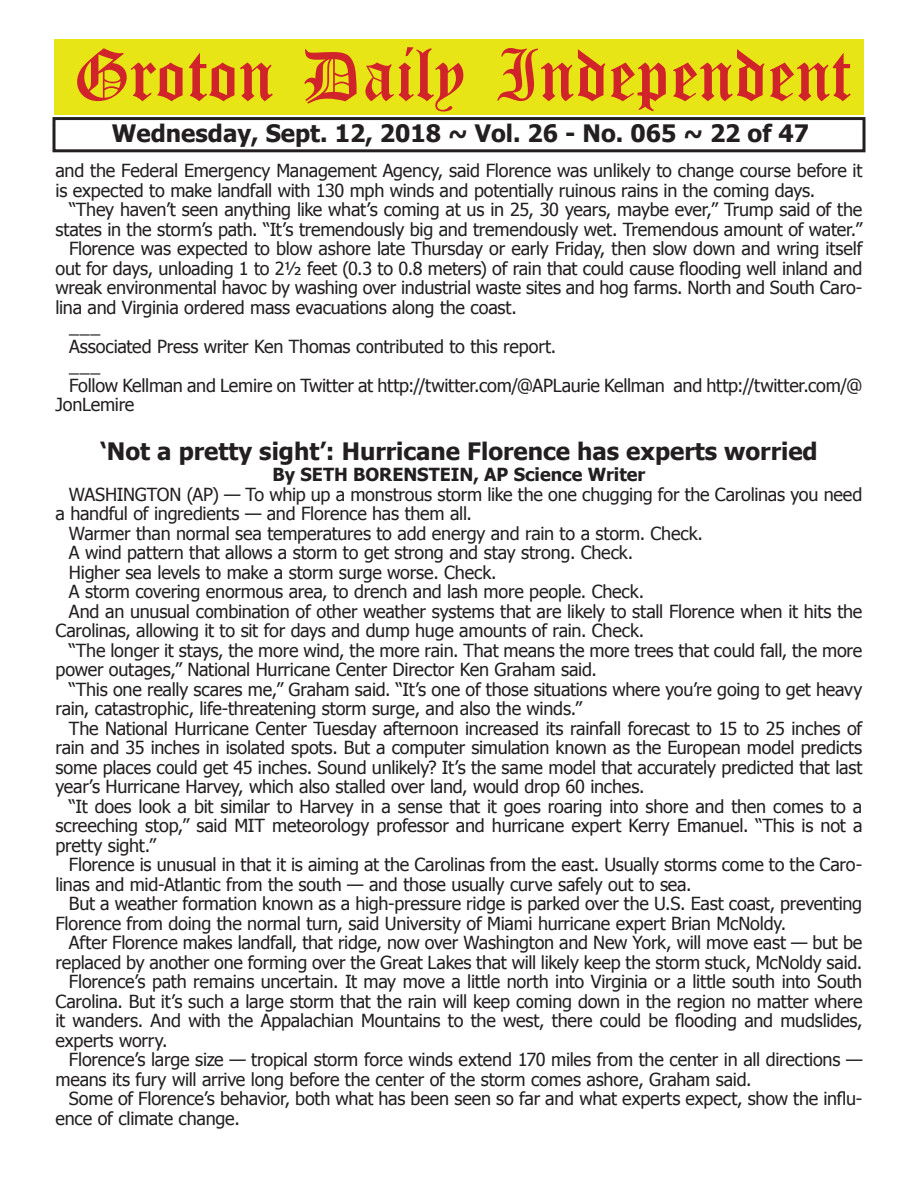
<style>
.page{position:relative;width:918px;height:1188px;background:#fff}
.page>*{position:absolute;margin:0;border:0;box-sizing:border-box;transform-origin:0 0}
.t1{font:54px "Old English Five";color:#d1232a}
.t2{font:700 24px "Tahoma";color:#231f20}
.t3{font:18px/19.5px "Tahoma";letter-spacing:-.01em;color:#231f20}
.t4{font:700 18px "Tahoma";color:#231f20}
</style>
<div class="page">
<div style="left:52px;top:117px;width:814px;height:35px;border:3px solid #231f20"></div>
<div style="left:54px;top:40px;width:810px;height:75px;background:#e7e515"></div>
<h1 class="t1" style="left:73px;top:50px;width:779px">Groton Daily Independent</h1>
<h2 class="t2" style="left:112px;top:116px;width:699px">Wednesday, Sept. 12, 2018 ~ Vol. 26 - No. 065 ~ 22 of 47</h2>
<p class="t3" style="left:56px;top:160px;width:808px">and the Federal Emergency Management Agency, said Florence was unlikely to change course before it is expected to make landfall with 130 mph winds and potentially ruinous rains in the coming days.</p>
<p class="t3" style="left:69px;top:199px;width:795px">“They haven’t seen anything like what’s coming at us in 25, 30 years, maybe ever,” Trump said of the</p>
<p class="t3" style="left:56px;top:219px;width:808px">states in the storm’s path. “It’s tremendously big and tremendously wet. Tremendous amount of water.”</p>
<p class="t3" style="left:69px;top:238px;width:795px">Florence was expected to blow ashore late Thursday or early Friday, then slow down and wring itself</p>
<p class="t3" style="left:56px;top:258px;width:808px">out for days, unloading 1 to 2½ feet (0.3 to 0.8 meters) of rain that could cause flooding well inland and</p>
<p class="t3" style="left:56px;top:277px;width:808px">wreak environmental havoc by washing over industrial waste sites and hog farms. North and South Caro-</p>
<p class="t3" style="left:56px;top:297px;width:463px">lina and Virginia ordered mass evacuations along the coast.</p>
<p class="t3" style="left:69px;top:316px;width:33px">___</p>
<p class="t3" style="left:69px;top:336px;width:489px">Associated Press writer Ken Thomas contributed to this report.</p>
<p class="t3" style="left:69px;top:355px;width:33px">___</p>
<p class="t3" style="left:69px;top:375px;width:795px">Follow Kellman and Lemire on Twitter at http://twitter.com/@APLaurie Kellman and http://twitter.com/@</p>
<p class="t3" style="left:56px;top:394px;width:80px">JonLemire</p>
<h2 class="t2" style="left:100px;top:434px;width:719px">‘Not a pretty sight’: Hurricane Florence has experts worried</h2>
<p class="t4" style="left:273px;top:462px;width:374px">By SETH BORENSTEIN, AP Science Writer</p>
<p class="t3" style="left:69px;top:484px;width:795px">WASHINGTON (AP) — To whip up a monstrous storm like the one chugging for the Carolinas you need</p>
<p class="t3" style="left:55px;top:503px;width:418px">a handful of ingredients — and Florence has them all.</p>
<p class="t3" style="left:69px;top:523px;width:635px">Warmer than normal sea temperatures to add energy and rain to a storm. Check.</p>
<p class="t3" style="left:69px;top:542px;width:566px">A wind pattern that allows a storm to get strong and stay strong. Check.</p>
<p class="t3" style="left:69px;top:562px;width:429px">Higher sea levels to make a storm surge worse. Check.</p>
<p class="t3" style="left:69px;top:581px;width:577px">A storm covering enormous area, to drench and lash more people. Check.</p>
<p class="t3" style="left:69px;top:601px;width:795px">And an unusual combination of other weather systems that are likely to stall Florence when it hits the</p>
<p class="t3" style="left:55px;top:620px;width:590px">Carolinas, allowing it to sit for days and dump huge amounts of rain. Check.</p>
<p class="t3" style="left:69px;top:640px;width:795px">“The longer it stays, the more wind, the more rain. That means the more trees that could fall, the more</p>
<p class="t3" style="left:55px;top:659px;width:543px">power outages,” National Hurricane Center Director Ken Graham said.</p>
<p class="t3" style="left:69px;top:679px;width:795px">“This one really scares me,” Graham said. “It’s one of those situations where you’re going to get heavy</p>
<p class="t3" style="left:55px;top:698px;width:528px">rain, catastrophic, life-threatening storm surge, and also the winds.”</p>
<p class="t3" style="left:69px;top:718px;width:795px">The National Hurricane Center Tuesday afternoon increased its rainfall forecast to 15 to 25 inches of</p>
<p class="t3" style="left:55px;top:737px;width:808px">rain and 35 inches in isolated spots. But a computer simulation known as the European model predicts</p>
<p class="t3" style="left:55px;top:757px;width:808px">some places could get 45 inches. Sound unlikely? It’s the same model that accurately predicted that last</p>
<p class="t3" style="left:55px;top:776px;width:591px">year’s Hurricane Harvey, which also stalled over land, would drop 60 inches.</p>
<p class="t3" style="left:69px;top:796px;width:795px">“It does look a bit similar to Harvey in a sense that it goes roaring into shore and then comes to a</p>
<p class="t3" style="left:55px;top:815px;width:808px">screeching stop,” said MIT meteorology professor and hurricane expert Kerry Emanuel. “This is not a</p>
<p class="t3" style="left:55px;top:835px;width:102px">pretty sight.”</p>
<p class="t3" style="left:69px;top:854px;width:795px">Florence is unusual in that it is aiming at the Carolinas from the east. Usually storms come to the Caro-</p>
<p class="t3" style="left:55px;top:874px;width:638px">linas and mid-Atlantic from the south — and those usually curve safely out to sea.</p>
<p class="t3" style="left:69px;top:893px;width:795px">But a weather formation known as a high-pressure ridge is parked over the U.S. East coast, preventing</p>
<p class="t3" style="left:55px;top:913px;width:732px">Florence from doing the normal turn, said University of Miami hurricane expert Brian McNoldy.</p>
<p class="t3" style="left:69px;top:932px;width:795px">After Florence makes landfall, that ridge, now over Washington and New York, will move east — but be</p>
<p class="t3" style="left:55px;top:952px;width:808px">replaced by another one forming over the Great Lakes that will likely keep the storm stuck, McNoldy said.</p>
<p class="t3" style="left:69px;top:971px;width:795px">Florence’s path remains uncertain. It may move a little north into Virginia or a little south into South</p>
<p class="t3" style="left:55px;top:991px;width:808px">Carolina. But it’s such a large storm that the rain will keep coming down in the region no matter where</p>
<p class="t3" style="left:55px;top:1010px;width:809px">it wanders. And with the Appalachian Mountains to the west, there could be flooding and mudslides,</p>
<p class="t3" style="left:55px;top:1030px;width:114px">experts worry.</p>
<p class="t3" style="left:69px;top:1049px;width:795px">Florence’s large size — tropical storm force winds extend 170 miles from the center in all directions —</p>
<p class="t3" style="left:55px;top:1069px;width:698px">means its fury will arrive long before the center of the storm comes ashore, Graham said.</p>
<p class="t3" style="left:69px;top:1088px;width:795px">Some of Florence’s behavior, both what has been seen so far and what experts expect, show the influ-</p>
<p class="t3" style="left:55px;top:1108px;width:186px">ence of climate change.</p>
</div>
